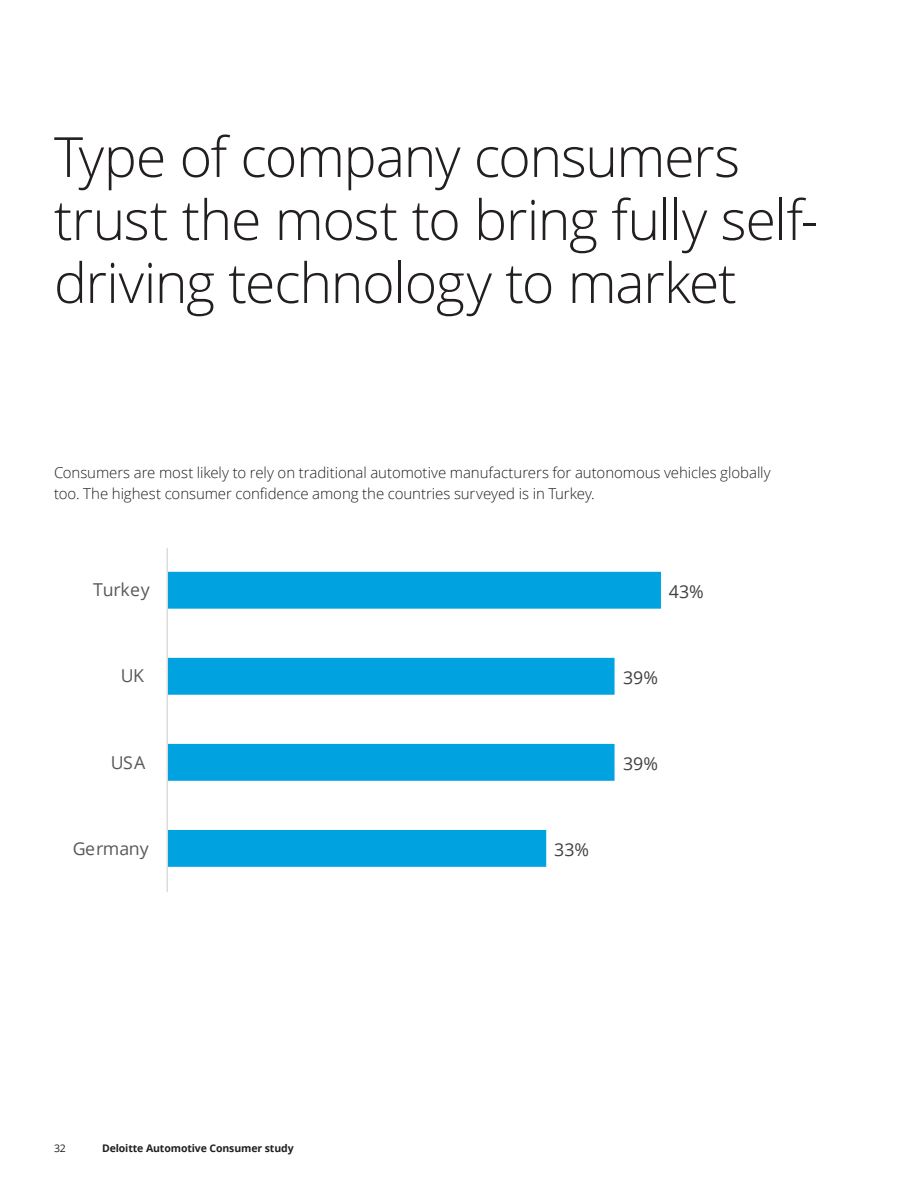
<style>
.page{position:relative;width:918px;height:1188px;background:#fff}
.page>*{position:absolute;margin:0;border:0;box-sizing:border-box;transform-origin:0 0}
.t1{font:300 55.5px/63px "Open Sans";letter-spacing:-.025em;color:#231f20}
.t2{font:17.7px "Open Sans";letter-spacing:-.01em;color:#595959}
.t3{font:17.7px "Open Sans";color:#404040}
.t4{font:300 15px/21px "Open Sans";letter-spacing:-.005em;color:#231f20}
.t5{font:700 10.5px "Open Sans";letter-spacing:-.01em;color:#231f20}
.t6{font:10.5px "Open Sans";color:#231f20}
</style>
<div class="page">
<svg style="left:168px;top:572px;width:493px;height:295px"></svg>
<hr style="left:167px;top:548px;width:1px;height:344px;background:#d9d9d9">
<h1 class="t1" style="left:54px;top:124px;width:766px">Type of company consumers trust the most to bring fully self&shy;driving technology to market</h1>
<p class="t4" style="left:54px;top:461px;width:718px">Consumers are most likely to rely on traditional automotive manufacturers for autonomous vehicles globally too. The highest consumer confidence among the countries surveyed is in Turkey.</p>
<p class="t2" style="left:93px;top:578px;width:58px">Turkey</p>
<p class="t3" style="left:669px;top:579px;width:36px">43%</p>
<p class="t2" style="left:121px;top:664px;width:25px">UK</p>
<p class="t3" style="left:623px;top:665px;width:36px">39%</p>
<p class="t2" style="left:111px;top:750px;width:36px">USA</p>
<p class="t3" style="left:623px;top:751px;width:36px">39%</p>
<p class="t2" style="left:73px;top:836px;width:77px">Germany</p>
<p class="t3" style="left:554px;top:837px;width:36px">33%</p>
<p class="t6" style="left:54px;top:1141px;width:13px">32</p>
<p class="t5" style="left:102px;top:1141px;width:193px">Deloitte Automotive Consumer study</p>
</div>
